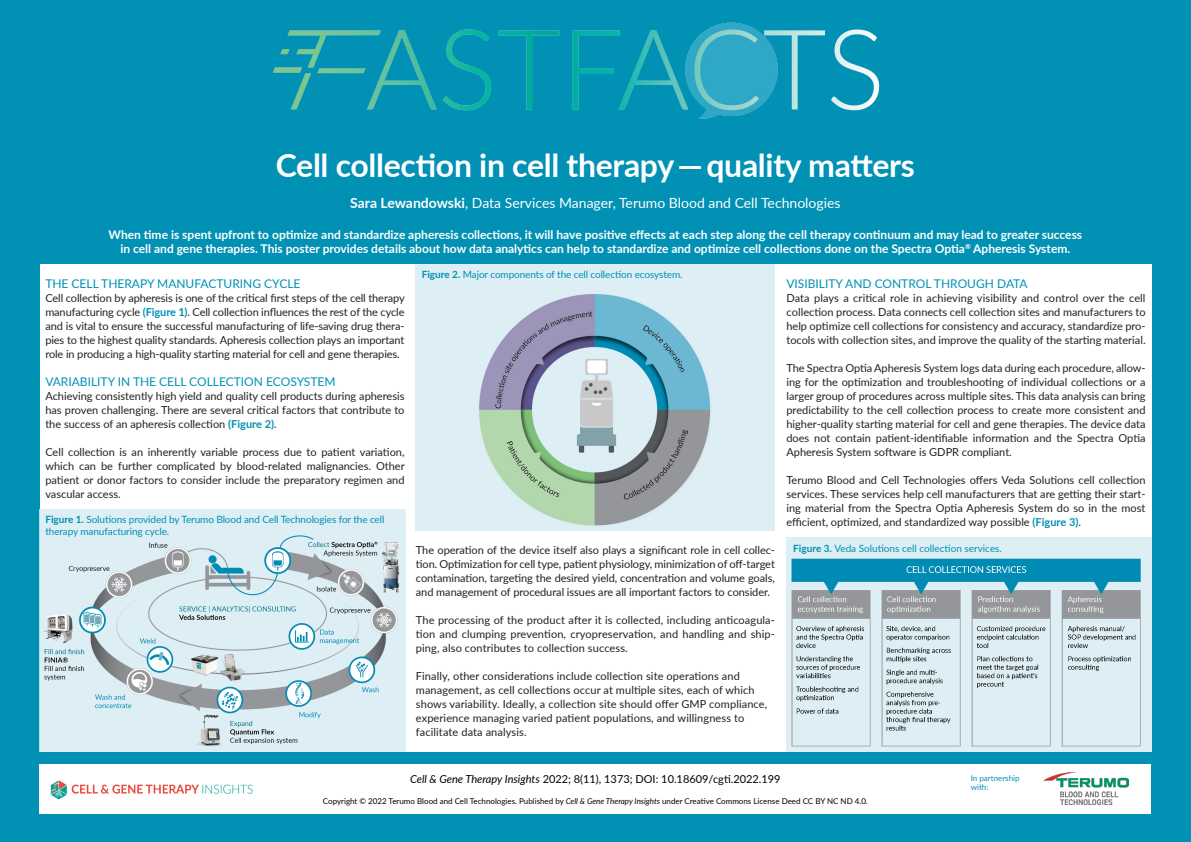
<style>
.page{position:relative;width:1191px;height:842px;background:#0091b5}
.page>*{position:absolute;margin:0;border:0;box-sizing:border-box;transform-origin:0 0}
.FastFacts_title{font:700 32px "Lato";letter-spacing:-.01em;color:#fff}
.FastFacts_authors{font:14px "Lato";color:#fff}
.FastFacts_abstract{font:700 12px/14px "Lato";color:#fff;text-align:center}
.FastFacts_subhead{font:12px "Lato";color:#0091b5}
.FastFacts_body{font:11px/14px "Lato";color:#231f20;text-align:justify}
.FastFacts_subhead-2{font:11px/14px "Lato";letter-spacing:.01em;color:#231f20}
.FastFacts_citation_i{font:11px "Lato";color:#000001}
.FastFact_figure_lege{font:10px/12px "Lato";letter-spacing:-.01em;color:#0091b5}
.FastFacts_acknowledg{font:8px "Lato";color:#000001}
.t1{font:8px/9.6px "Lato";color:#0091b5}
.s1{font-weight:700}
.s2{font-weight:700;color:#0091b5}
.s3{font-style:italic}
</style>
<div class="page">
<img style="left:273px;top:22px;width:607px;height:97px">
<div style="left:39px;top:764px;width:1112px;height:50px;background:#fff"></div>
<div style="left:40px;top:264px;width:1111px;height:487px;background:#fff"></div>
<img style="left:50px;top:780px;width:203px;height:20px">
<img style="left:1043px;top:772px;width:85px;height:32px">
<img style="left:39px;top:509px;width:366px;height:242px">
<img style="left:416px;top:264px;width:359px;height:266px">
<img style="left:786px;top:537px;width:365px;height:214px">
<p class="FastFacts_title" style="left:276px;top:142px;width:640px">Cell collection in cell therapy — quality matters</p>
<p class="FastFacts_authors" style="left:350px;top:193px;width:492px"><span class="s1">Sara Lewandowski</span>, Data Services Manager, Terumo Blood and Cell Technologies</p>
<p class="FastFacts_abstract" style="left:108px;top:227px;width:975px">When time is spent upfront to optimize and standardize apheresis collections, it will have positive effects at each step along the cell therapy continuum and may lead to greater success in cell and gene therapies. This poster provides details about how data analytics can help to standardize and optimize cell collections done on the Spectra Optia<sup>®</sup> Apheresis System.</p>
<p class="FastFacts_subhead" style="left:45px;top:275px;width:256px">THE CELL THERAPY MANUFACTURING CYCLE</p>
<p class="FastFacts_body" style="left:45px;top:291px;width:361px">Cell collection by apheresis is one of the critical first steps of the cell therapy manufacturing cycle <span class="s2">(Figure 1)</span>. Cell collection influences the rest of the cycle and is vital to ensure the successful manufacturing of life-saving drug thera&shy;pies to the highest quality standards. Apheresis collection plays an important role in producing a high-quality starting material for cell and gene therapies.</p>
<p class="FastFacts_subhead" style="left:45px;top:373px;width:292px">VARIABILITY IN THE CELL COLLECTION ECOSYSTEM</p>
<p class="FastFacts_body" style="left:45px;top:389px;width:361px">Achieving consistently high yield and quality cell products during apheresis has proven challenging. There are several critical factors that contribute to the success of an apheresis collection <span class="s2">(Figure 2)</span>.</p>
<p class="FastFacts_body" style="left:45px;top:445px;width:361px">Cell collection is an inherently variable process due to patient variation, which can be further complicated by blood-related malignancies. Other patient or donor factors to consider include the preparatory regimen and vascular access.</p>
<p class="FastFact_figure_lege" style="left:45px;top:513px;width:340px"><span class="s1">Figure 1.</span> Solutions provided by Terumo Blood and Cell Technologies for the cell therapy manufacturing cycle.</p>
<p class="FastFact_figure_lege" style="left:422px;top:268px;width:262px"><span class="s1">Figure 2.</span> Major components of the cell collection ecosystem.</p>
<p class="FastFacts_body" style="left:416px;top:543px;width:360px">The operation of the device itself also plays a significant role in cell collec&shy;tion. Optimization for cell type, patient physiology, minimization of off-target contamination, targeting the desired yield, concentration and volume goals, and management of procedural issues are all important factors to consider.</p>
<p class="FastFacts_body" style="left:416px;top:613px;width:360px">The processing of the product after it is collected, including anticoagula&shy;tion and clumping prevention, cryopreservation, and handling and ship&shy;ping, also contributes to collection success.</p>
<p class="FastFacts_subhead-2" style="left:416px;top:669px;width:353px">Finally, other considerations include collection site operations and management, as cell collections occur at multiple sites, each of which shows variability. Ideally, a collection site should offer GMP compliance, experience managing varied patient populations, and willingness to facilitate data analysis.</p>
<p class="FastFacts_subhead" style="left:786px;top:275px;width:243px">VISIBILITY AND CONTROL THROUGH DATA</p>
<p class="FastFacts_body" style="left:786px;top:291px;width:361px">Data plays a critical role in achieving visibility and control over the cell collection process. Data connects cell collection sites and manufacturers to help optimize cell collections for consistency and accuracy, standardize pro&shy;tocols with collection sites, and improve the quality of the starting material.</p>
<p class="FastFacts_body" style="left:786px;top:361px;width:361px">The Spectra Optia Apheresis System logs data during each procedure, allow&shy;ing for the optimization and troubleshooting of individual collections or a larger group of procedures across multiple sites. This data analysis can bring predictability to the cell collection process to create more consistent and higher-quality starting material for cell and gene therapies. The device data does not contain patient-identifiable information and the Spectra Optia Apheresis System software is GDPR compliant.</p>
<p class="FastFacts_body" style="left:786px;top:473px;width:361px">Terumo Blood and Cell Technologies offers Veda Solutions cell collection services. These services help cell manufacturers that are getting their start&shy;ing material from the Spectra Optia Apheresis System do so in the most efficient, optimized, and standardized way possible <span class="s2">(Figure 3)</span>.</p>
<p class="FastFact_figure_lege" style="left:793px;top:541px;width:210px"><span class="s1">Figure 3.</span> Veda Solutions cell collection services.</p>
<p class="FastFacts_citation_i" style="left:410px;top:771px;width:372px"><span class="s3">Cell &amp; Gene Therapy Insights</span> 2022; 8(11), 1373; DOI: 10.18609/cgti.2022.199</p>
<p class="FastFacts_acknowledg" style="left:323px;top:795px;width:546px">Copyright © 2022 Terumo Blood and Cell Technologies. Published by <span class="s3">Cell &amp; Gene Therapy Insights</span> under Creative Commons License Deed CC BY NC ND 4.0.</p>
<p class="t1" style="left:970px;top:772px;width:50px">In partnership with:</p>
</div>
